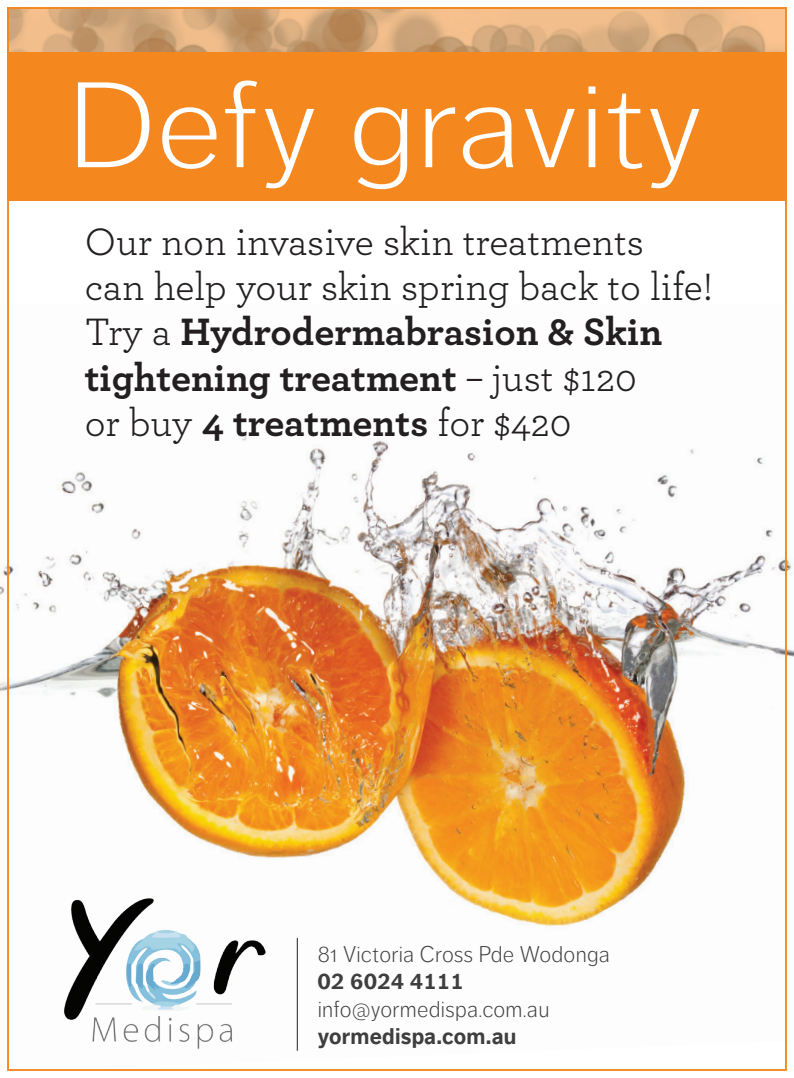
<style>
.page{position:relative;width:794px;height:1078px;background:#fff}
.page>*{position:absolute;margin:0;border:0;box-sizing:border-box;transform-origin:0 0}
.t1{font:300 120px "Dagny OT";color:#fff;scale:1.1 1}
.t2{font:40px/45px "Archer";color:#231f20}
.t3{font:300 22.5px "Dagny OT";letter-spacing:.01em;color:#3e3e3f}
.t4{font:700 22.5px "Dagny Offc";letter-spacing:.01em;color:#3e3e3f}
.t5{font:700 22.5px "Dagny Offc";letter-spacing:.03em;color:#3e3e3f}
.s1{font-weight:700}
</style>
<div class="page">
<img style="left:0;top:435px;width:794px;height:636px">
<hr style="left:297px;top:937px;width:1px;height:113px;background:#231f20">
<img style="left:50px;top:888px;width:217px;height:169px">
<div style="left:7px;top:52px;width:780px;height:148px;background:#f5871f"></div>
<svg style="left:10px;top:10px;width:774px;height:42px"></svg>
<h1 class="t1" style="left:68px;top:60px;width:579px">Defy gravity</h1>
<p class="t2" style="left:85px;top:218px;width:629px">Our non invasive skin treatments can help your skin spring back to life!<br>Try a <span class="s1">Hydrodermabrasion &amp; Skin tightening treatment</span> – just $120<br>or buy <span class="s1">4 treatments</span> for $420</p>
<p class="t3" style="left:318px;top:941px;width:294px">81 Victoria Cross Pde Wodonga</p>
<p class="t5" style="left:318px;top:969px;width:147px">02 6024 4111</p>
<p class="t3" style="left:318px;top:996px;width:233px">info@yormedispa.com.au</p>
<p class="t4" style="left:318px;top:1024px;width:200px">yormedispa.com.au</p>
</div>
